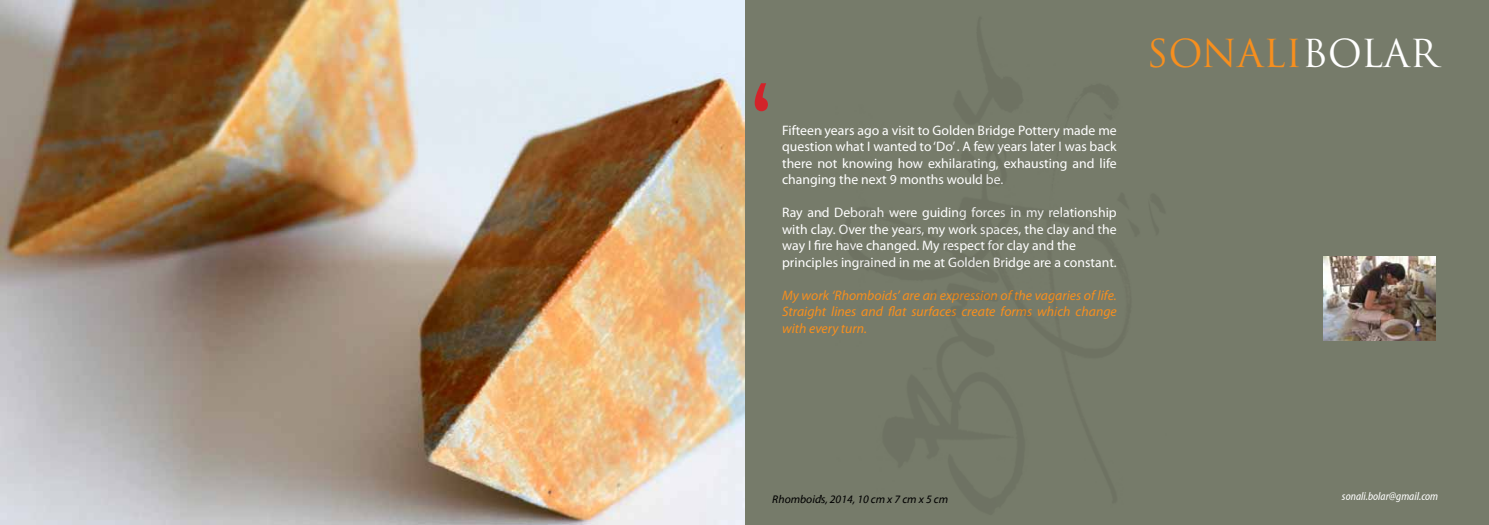
<style>
.page{position:relative;width:1489px;height:525px;background:#fff}
.page>*{position:absolute;margin:0;border:0;box-sizing:border-box;transform-origin:0 0}
.t1{font:800 condensed 75px "Abadi";color:#d2232a}
.t2{font:37.5px "Trajan Pro";color:#f78f1e}
.t3{font:13.75px/16.5px "Myriad Pro";color:#fff;text-align:justify}
.t4{font:italic 13.75px/16.5px "Myriad Pro";color:#f78f1e;text-align:justify}
.t5{font:italic 11.25px "Myriad Web Pro";color:#000}
.t6{font:italic condensed 11.25px "Myriad Web Pro";color:#fff}
.s1{color:#fff}
</style>
<div class="page">
<div style="left:0;top:0;width:1488px;height:524px;background:#767b6a"></div>
<img style="left:1323px;top:256px;width:112px;height:84px">
<img style="left:0;top:0;width:744px;height:524px">
<h1 class="t1" style="left:751px;top:66px;width:23px">‘</h1>
<p class="t3" style="left:782px;top:121px;width:336px">Fifteen years ago a visit to Golden Bridge Pottery made me question what I wanted to ‘Do’ . A few years later I was back there not knowing how exhilarating, exhausting and life changing the next 9 months would be.</p>
<p class="t3" style="left:782px;top:204px;width:336px;text-align:left">Ray and Deborah were guiding forces in my relationship with clay. Over the years, my work spaces, the clay and the way I fire have changed. My respect for clay and the principles ingrained in me at Golden Bridge are a constant.</p>
<p class="t4" style="left:782px;top:286px;width:336px">My work ‘Rhomboids’ are an expression of the vagaries of life.<br>Straight lines and flat surfaces create forms which change with every turn.</p>
<h2 class="t2" style="left:1146px;top:30px;width:293px">SONALI<span class="s1">BOLAR</span></h2>
<p class="t5" style="left:772px;top:493px;width:177px">Rhomboids, 2014, 10 cm x 7 cm x 5 cm</p>
<p class="t6" style="left:1341px;top:490px;width:98px">sonali.bolar@gmail.com</p>
</div>
